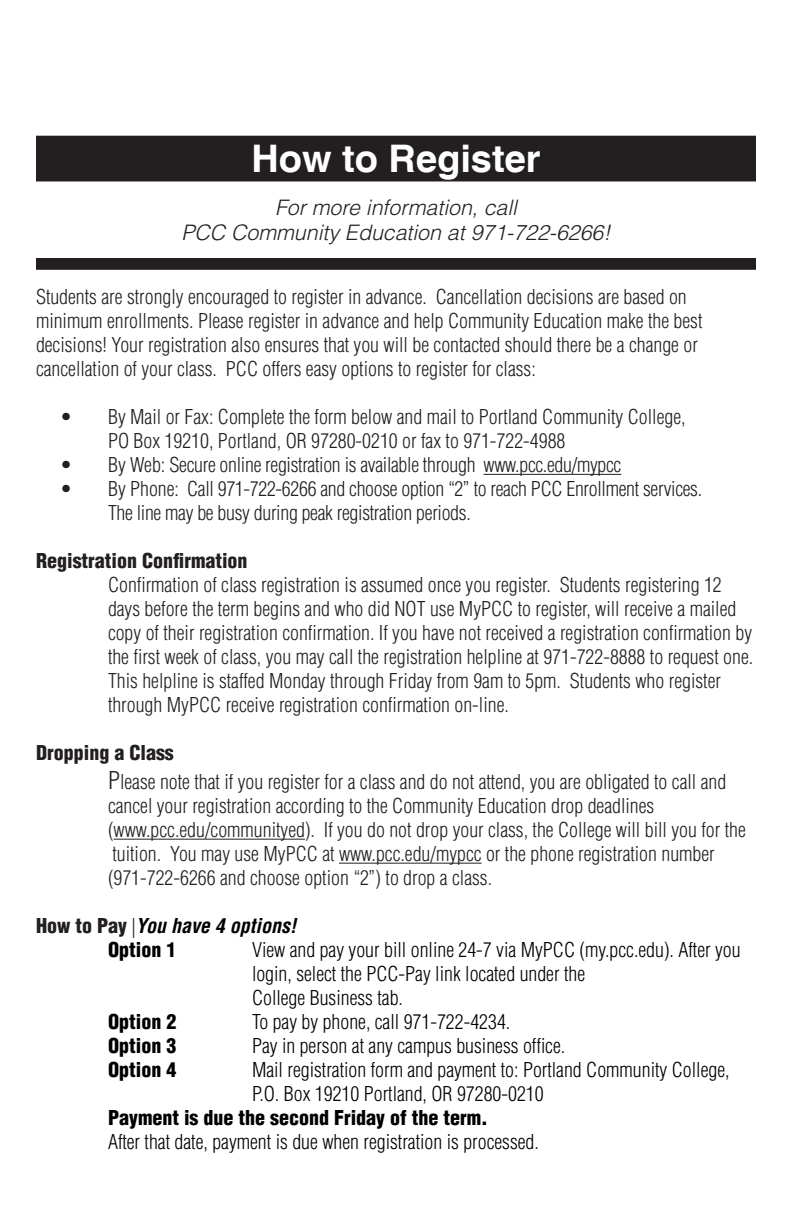
<style>
.page{position:relative;width:792px;height:1224px;background:#fff}
.page>*{position:absolute;margin:0;border:0;box-sizing:border-box;transform-origin:0 0}
.t1{font:700 38px "Helvetica";color:#fff}
.t2{font:italic 300 21.4px "Helvetica LT Std";color:#231f20}
.Body_text{font:300 condensed 20px/24px "Helvetica LT Std";color:#231f20}
.Body_text-2{font:300 condensed 20px/24px "Helvetica LT Std";color:#000}
.t3{font:900 condensed 20px "Helvetica LT Std";color:#000}
.Body_text-3{font:italic 700 condensed 20px "Helvetica LT Std";color:#000}
.s1{font-weight:900}
.s2{font-size:24px}
.s3{font-weight:900;font-style:normal;color:#231f20}
.s4{font-weight:300;font-style:normal;color:#231f20}
</style>
<div class="page">
<div style="left:37px;top:137px;width:718px;height:43px;background:#231f20"></div>
<div style="left:36px;top:136px;width:720px;height:45px;border:2px solid #231f20"></div>
<div style="left:37px;top:259px;width:718px;height:10px;background:#231f20"></div>
<div style="left:36px;top:258px;width:720px;height:12px;border:2px solid #231f20"></div>
<hr style="left:484px;top:474px;width:137px;height:1px;background:#231f20">
<hr style="left:114px;top:839px;width:191px;height:1px;background:#231f20">
<hr style="left:339px;top:863px;width:143px;height:1px;background:#231f20">
<p class="t1" style="left:251px;top:135px;width:291px">How to Register</p>
<p class="t2" style="left:275px;top:194px;width:243px">For more information, call</p>
<p class="t2" style="left:181px;top:219px;width:431px">PCC Community Education at 971-722-6266!</p>
<p class="Body_text" style="left:36px;top:285px;width:668px">Students are strongly encouraged to register in advance. Cancellation decisions are based on minimum enrollments. Please register in advance and help Community Education make the best decisions! Your registration also ensures that you will be contacted should there be a change or cancellation of your class. PCC offers easy options to register for class:</p>
<p class="Body_text" style="left:108px;top:405px;width:579px;text-indent:-48px">• By Mail or Fax: Complete the form below and mail to Portland Community College,<br>PO Box 19210, Portland, OR 97280-0210 or fax to 971-722-4988</p>
<p class="Body_text" style="left:60px;top:453px;width:563px">• By Web: Secure online registration is available through www.pcc.edu/mypcc</p>
<p class="Body_text" style="left:108px;top:477px;width:596px;text-indent:-48px">• By Phone: Call 971-722-6266 and choose option “2” to reach PCC Enrollment services.<br>The line may be busy during peak registration periods.</p>
<p class="Body_text" style="left:108px;top:549px;width:647px;text-indent:-72px"><span class="s1">Registration Confirmation<br></span>Confirmation of class registration is assumed once you register. Students registering 12 days before the term begins and who did NOT use MyPCC to register, will receive a mailed copy of their registration confirmation. If you have not received a registration confirmation by the first week of class, you may call the registration helpline at 971-722-8888 to request one.<br>This helpline is staffed Monday through Friday from 9am to 5pm. Students who register through MyPCC receive registration confirmation on-line.</p>
<p class="Body_text" style="left:108px;top:739px;width:620px;line-height:28.8px;text-indent:-72px"><span class="s1">Dropping a Class<br></span><span class="s2">P</span>lease note that if you register for a class and do not attend, you are obligated to call and</p>
<p class="Body_text" style="left:108px;top:794px;width:639px">cancel your registration according to the Community Education drop deadlines (www.pcc.edu/communityed). If you do not drop your class, the College will bill you for the tuition. You may use MyPCC at www.pcc.edu/mypcc or the phone registration number (971-722-6266 and choose option “2”) to drop a class.</p>
<p class="Body_text-3" style="left:36px;top:913px;width:262px"><span class="s3">How to Pay</span> <span class="s4">|</span>You have 4 options!</p>
<p class="t3" style="left:108px;top:937px;width:70px">Option 1</p>
<p class="Body_text-2" style="left:252px;top:938px;width:490px">View and pay your bill online 24-7 via MyPCC (my.pcc.edu). After you login, select the PCC-Pay link located under the<br>College Business tab.</p>
<p class="t3" style="left:108px;top:1009px;width:70px">Option 2</p>
<p class="Body_text-2" style="left:252px;top:1010px;width:260px">To pay by phone, call 971-722-4234.</p>
<p class="t3" style="left:108px;top:1033px;width:70px">Option 3</p>
<p class="Body_text-2" style="left:252px;top:1034px;width:315px">Pay in person at any campus business office.</p>
<p class="t3" style="left:108px;top:1057px;width:70px">Option 4</p>
<p class="Body_text-2" style="left:252px;top:1058px;width:479px">Mail registration form and payment to: Portland Community College,<br>P.O. Box 19210 Portland, OR 97280-0210</p>
<p class="Body_text-2" style="left:108px;top:1106px;width:432px"><span class="s1">Payment is due the second Friday of the term.<br></span>After that date, payment is due when registration is processed.</p>
</div>
